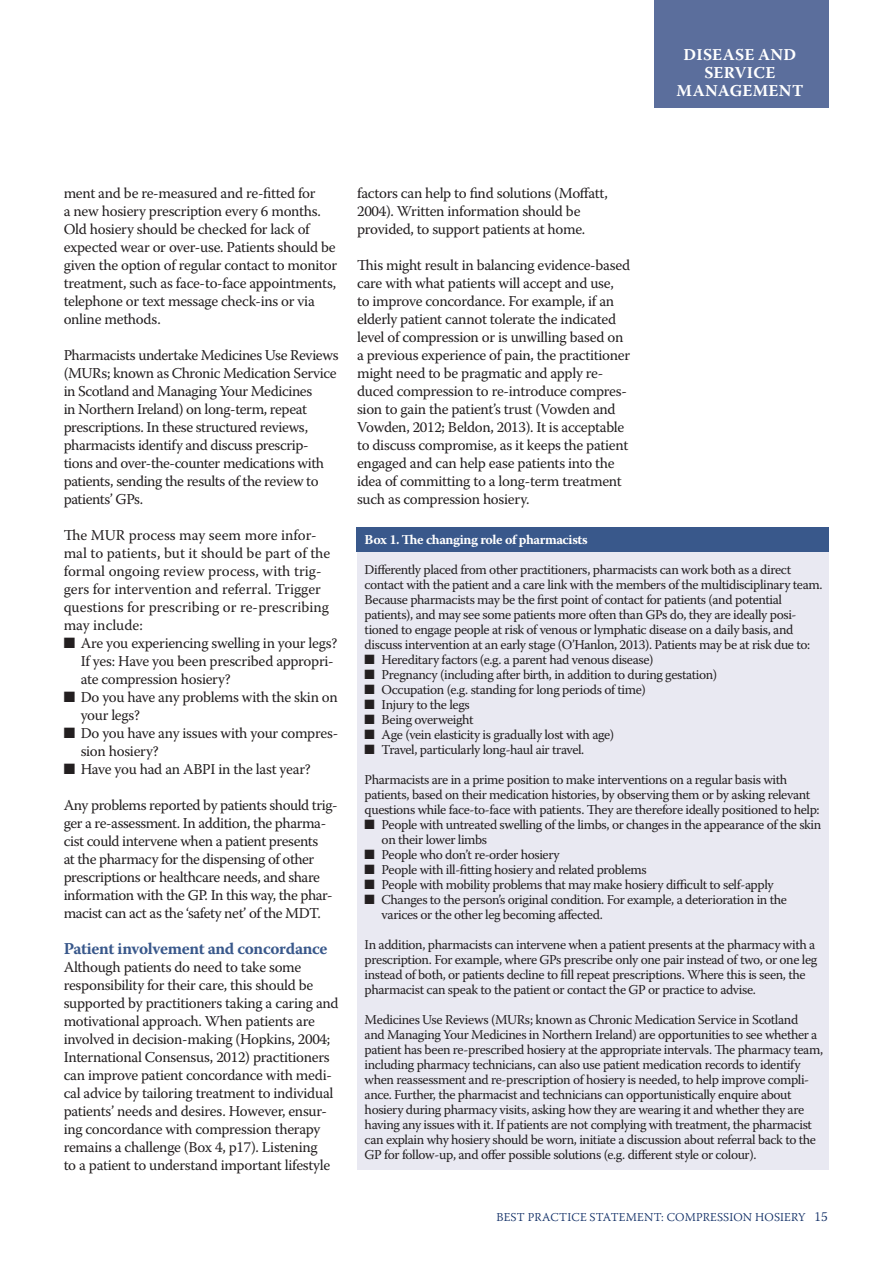
<style>
.page{position:relative;width:893px;height:1263px;background:#fff}
.page>*{position:absolute;margin:0;border:0;box-sizing:border-box;transform-origin:0 0}
.t1{font:700 16.5px "Warnock Pro";letter-spacing:-.02em;color:#39588b}
.t2{font:700 16.5px/18px "Warnock Pro";letter-spacing:.015em;color:#fff;text-align:center}
.t3{font:15px/18px "Warnock Pro";letter-spacing:-.02em;color:#231f20}
.t4{font:15px/18px "Warnock Pro";color:#231f20}
.t5{font:13.5px/15px "Warnock Pro";letter-spacing:-.03em;color:#231f20}
.t6{font:700 13.5px "Warnock Pro";letter-spacing:-.03em;color:#fff}
.t7{font:300 12px "Warnock Pro";letter-spacing:.01em;color:#0f2d65}
.s1{font-size:13.5px}
</style>
<div class="page">
<div style="left:654px;top:0;width:174px;height:107px;background:#5b6e9c"></div>
<div style="left:357px;top:528px;width:472px;height:642px;background:#e9e9f2"></div>
<div style="left:357px;top:527px;width:472px;height:24px;background:#39588b"></div>
<p class="t2" style="left:676px;top:45px;width:128px">DISEASE AND<br>SERVICE<br>MANAGEMENT</p>
<p class="t3" style="left:64px;top:184px;width:275px">ment and be re-measured and re-fitted for<br>a new hosiery prescription every 6 months.<br>Old hosiery should be checked for lack of expected wear or over-use. Patients should be given the option of regular contact to monitor treatment, such as face-to-face appointments, telephone or text message check-ins or via online methods.</p>
<p class="t3" style="left:64px;top:346px;width:276px">Pharmacists undertake Medicines Use Reviews (MURs; known as Chronic Medication Service in Scotland and Managing Your Medicines<br>in Northern Ireland) on long-term, repeat prescriptions. In these structured reviews, pharmacists identify and discuss prescrip&shy;tions and over-the-counter medications with patients, sending the results of the review to patients’ GPs.</p>
<p class="t4" style="left:64px;top:526px;width:268px">The MUR process may seem more infor&shy;mal to patients, but it should be part of the formal ongoing review process, with trig&shy;gers for intervention and referral. Trigger questions for prescribing or re-prescribing may include:</p>
<p class="t3" style="left:81px;top:634px;width:258px;text-indent:-17px">■ Are you experiencing swelling in your legs?<br>If yes: Have you been prescribed appropri&shy;ate compression hosiery?</p>
<p class="t3" style="left:81px;top:688px;width:259px;text-indent:-17px">■ Do you have any problems with the skin on your legs?</p>
<p class="t3" style="left:81px;top:724px;width:259px;text-indent:-17px">■ Do you have any issues with your compres&shy;sion hosiery?</p>
<p class="t3" style="left:64px;top:760px;width:248px">■ Have you had an ABPI in the last year?</p>
<p class="t3" style="left:64px;top:796px;width:276px">Any problems reported by patients should trig&shy;ger a re-assessment. In addition, the pharma&shy;cist could intervene when a patient presents<br>at the pharmacy for the dispensing of other prescriptions or healthcare needs, and share information with the GP. In this way, the phar&shy;macist can act as the ‘safety net’ of the MDT.</p>
<p class="t1" style="left:64px;top:939px;width:265px">Patient involvement and concordance</p>
<p class="t3" style="left:64px;top:958px;width:276px">Although patients do need to take some responsibility for their care, this should be supported by practitioners taking a caring and motivational approach. When patients are involved in decision-making (Hopkins, 2004; International Consensus, 2012) practitioners can improve patient concordance with medi&shy;cal advice by tailoring treatment to individual patients’ needs and desires. However, ensur&shy;ing concordance with compression therapy remains a challenge (Box 4, p17). Listening<br>to a patient to understand important lifestyle</p>
<p class="t3" style="left:357px;top:184px;width:252px">factors can help to find solutions (Moffatt,<br>2004). Written information should be provided, to support patients at home.</p>
<p class="t3" style="left:357px;top:256px;width:275px">This might result in balancing evidence-based care with what patients will accept and use,<br>to improve concordance. For example, if an elderly patient cannot tolerate the indicated level of compression or is unwilling based on a previous experience of pain, the practitioner might need to be pragmatic and apply re&shy;duced compression to re-introduce compres&shy;sion to gain the patient’s trust (Vowden and Vowden, 2012; Beldon, 2013). It is acceptable to discuss compromise, as it keeps the patient engaged and can help ease patients into the idea of committing to a long-term treatment such as compression hosiery.</p>
<p class="t6" style="left:365px;top:531px;width:225px">Box 1. The changing role of pharmacists</p>
<p class="t5" style="left:365px;top:561px;width:459px">Differently placed from other practitioners, pharmacists can work both as a direct contact with the patient and a care link with the members of the multidisciplinary team.<br>Because pharmacists may be the first point of contact for patients (and potential patients), and may see some patients more often than GPs do, they are ideally posi&shy;tioned to engage people at risk of venous or lymphatic disease on a daily basis, and discuss intervention at an early stage (O’Hanlon, 2013). Patients may be at risk due to:</p>
<p class="t5" style="left:365px;top:651px;width:291px">■ Hereditary factors (e.g. a parent had venous disease)</p>
<p class="t5" style="left:365px;top:666px;width:354px">■ Pregnancy (including after birth, in addition to during gestation)</p>
<p class="t5" style="left:365px;top:681px;width:283px">■ Occupation (e.g. standing for long periods of time)</p>
<p class="t5" style="left:365px;top:696px;width:107px">■ Injury to the legs</p>
<p class="t5" style="left:365px;top:711px;width:111px">■ Being overweight</p>
<p class="t5" style="left:365px;top:726px;width:251px">■ Age (vein elasticity is gradually lost with age)</p>
<p class="t5" style="left:365px;top:741px;width:221px">■ Travel, particularly long-haul air travel.</p>
<p class="t5" style="left:365px;top:771px;width:456px">Pharmacists are in a prime position to make interventions on a regular basis with patients, based on their medication histories, by observing them or by asking relevant questions while face-to-face with patients. They are therefore ideally positioned to help:</p>
<p class="t5" style="left:382px;top:816px;width:441px;text-indent:-17px">■ People with untreated swelling of the limbs, or changes in the appearance of the skin on their lower limbs</p>
<p class="t5" style="left:365px;top:846px;width:197px">■ People who don’t re-order hosiery</p>
<p class="t5" style="left:365px;top:861px;width:284px">■ People with ill-fitting hosiery and related problems</p>
<p class="t5" style="left:365px;top:876px;width:410px">■ People with mobility problems that may make hosiery difficult to self-apply</p>
<p class="t5" style="left:382px;top:891px;width:407px;text-indent:-17px">■ Changes to the person’s original condition. For example, a deterioration in the varices or the other leg becoming affected.</p>
<p class="t5" style="left:365px;top:936px;width:454px">In addition, pharmacists can intervene when a patient presents at the pharmacy with a prescription. For example, where GPs prescribe only one pair instead of two, or one leg instead of both, or patients decline to fill repeat prescriptions. Where this is seen, the pharmacist can speak to the patient or contact the GP or practice to advise.</p>
<p class="t5" style="left:365px;top:1011px;width:460px">Medicines Use Reviews (MURs; known as Chronic Medication Service in Scotland<br>and Managing Your Medicines in Northern Ireland) are opportunities to see whether a patient has been re-prescribed hosiery at the appropriate intervals. The pharmacy team, including pharmacy technicians, can also use patient medication records to identify when reassessment and re-prescription of hosiery is needed, to help improve compli&shy;ance. Further, the pharmacist and technicians can opportunistically enquire about hosiery during pharmacy visits, asking how they are wearing it and whether they are having any issues with it. If patients are not complying with treatment, the pharmacist can explain why hosiery should be worn, initiate a discussion about referral back to the GP for follow-up, and offer possible solutions (e.g. different style or colour).</p>
<p class="t7" style="left:497px;top:1210px;width:333px">BEST PRACTICE STATEMENT: COMPRESSION HOSIERY <span class="s1">15</span></p>
</div>
